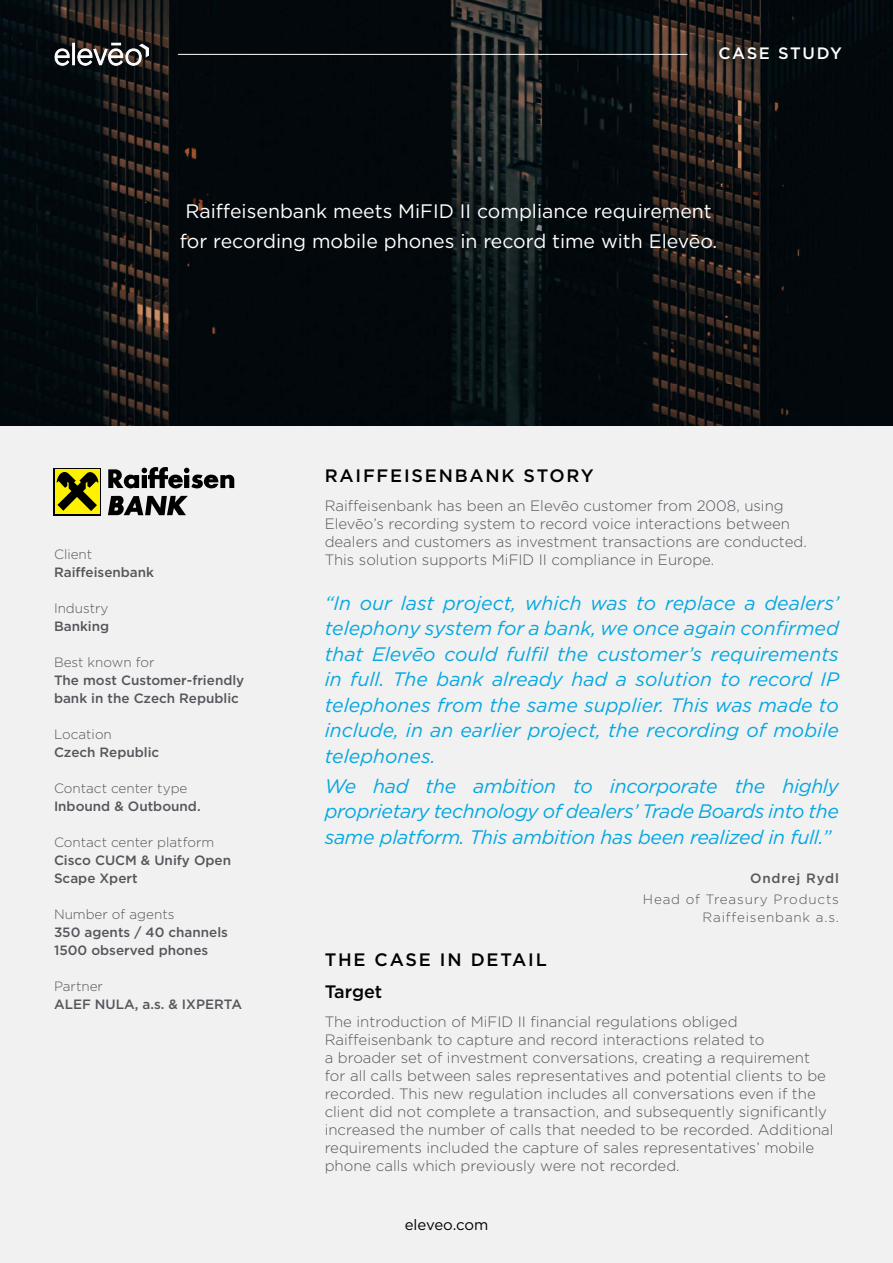
<style>
.page{position:relative;width:893px;height:1263px;background:#f1f1f1}
.page>*{position:absolute;margin:0;border:0;box-sizing:border-box;transform-origin:0 0}
.t1{font:italic 19.5px/25.5px "Gotham";letter-spacing:-.015em;color:#06a7e0;text-align:justify}
.t2{font:19.5px/30px "Gotham";color:#fff}
.t3{font:500 18px/31.7px "Gotham";letter-spacing:.1em;color:#000}
.t4{font:500 16.5px "Gotham";letter-spacing:.1em;color:#fff}
.t5{font:300 15px/18px "Gotham";color:#54565b}
.t6{font:15px "Gotham";color:#000}
.t7{font:500 13.5px/18px "Gotham";color:#54565b}
.t8{font:300 13.5px "Gotham";color:#54565b}
.t9{font:300 13.5px/18px "Gotham";letter-spacing:.06em;color:#55575c;text-align:right}
.t10{font:500 13.5px "Gotham";letter-spacing:.06em;color:#55575c}
</style>
<div class="page">
<img style="left:0;top:0;width:893px;height:425px">
<img style="left:54px;top:43px;width:94px;height:22px">
<hr style="left:178px;top:54px;width:509px;height:1px;background:#fff">
<div style="left:54px;top:468px;width:47px;height:47px;background:#000"></div>
<div style="left:55px;top:469px;width:45px;height:45px;background:#fff200"></div>
<svg style="left:57px;top:472px;width:42px;height:39px"></svg>
<svg style="left:108px;top:467px;width:126px;height:48px"></svg>
<p class="t4" style="left:718px;top:42px;width:125px">CASE STUDY</p>
<h1 class="t2" style="left:180px;top:195px;width:539px">Raiffeisenbank meets MiFID II compliance requirement for recording mobile phones in record time with Elevēo.</h1>
<p class="t8" style="left:54px;top:546px;width:40px">Client</p>
<p class="t7" style="left:54px;top:563px;width:102px">Raiffeisenbank</p>
<p class="t8" style="left:54px;top:600px;width:56px">Industry</p>
<p class="t7" style="left:54px;top:617px;width:57px">Banking</p>
<p class="t8" style="left:54px;top:654px;width:102px">Best known for</p>
<p class="t7" style="left:54px;top:671px;width:192px">The most Customer-friendly bank in the Czech Republic</p>
<p class="t8" style="left:54px;top:726px;width:59px">Location</p>
<p class="t7" style="left:54px;top:743px;width:107px">Czech Republic</p>
<p class="t8" style="left:54px;top:780px;width:135px">Contact center type</p>
<p class="t7" style="left:54px;top:797px;width:148px">Inbound &amp; Outbound.</p>
<p class="t8" style="left:54px;top:834px;width:162px">Contact center platform</p>
<p class="t7" style="left:54px;top:851px;width:179px">Cisco CUCM &amp; Unify Open<br>Scape Xpert</p>
<p class="t8" style="left:54px;top:906px;width:122px">Number of agents</p>
<p class="t7" style="left:54px;top:923px;width:176px">350 agents / 40 channels<br>1500 observed phones</p>
<p class="t8" style="left:54px;top:978px;width:50px">Partner</p>
<p class="t7" style="left:54px;top:995px;width:190px">ALEF NULA, a.s. &amp; IXPERTA</p>
<p class="t3" style="left:325px;top:460px;width:271px">RAIFFEISENBANK STORY</p>
<p class="t5" style="left:325px;top:496px;width:484px">Raiffeisenbank has been an Elevēo customer from 2008, using Elevēo’s recording system to record voice interactions between dealers and customers as investment transactions are conducted.<br>This solution supports MiFID II compliance in Europe.</p>
<p class="t1" style="left:325px;top:590px;width:516px">“In our last project, which was to replace a dealers’ telephony system for a bank, we once again confirmed that Elevēo could fulfil the customer’s requirements in full. The bank already had a solution to record IP telephones from the same supplier. This was made to include, in an earlier project, the recording of mobile telephones.</p>
<h1 class="t1" style="left:325px;top:773px;width:516px">We had the ambition to incorporate the highly proprietary technology of dealers’ Trade Boards into the same platform. This ambition has been realized in full.”</h1>
<p class="t10" style="left:750px;top:869px;width:90px">Ondrej Rydl</p>
<p class="t9" style="left:643px;top:889px;width:197px">Head of Treasury Products<br>Raiffeisenbank a.s.</p>
<p class="t3" style="left:325px;top:944px;width:224px">THE CASE IN DETAIL<br>Target</p>
<p class="t5" style="left:325px;top:1012px;width:510px">The introduction of MiFID II financial regulations obliged Raiffeisenbank to capture and record interactions related to<br>a broader set of investment conversations, creating a requirement for all calls between sales representatives and potential clients to be recorded. This new regulation includes all conversations even if the client did not complete a transaction, and subsequently significantly increased the number of calls that needed to be recorded. Additional requirements included the capture of sales representatives’ mobile phone calls which previously were not recorded.</p>
<p class="t6" style="left:405px;top:1215px;width:85px">eleveo.com</p>
</div>
